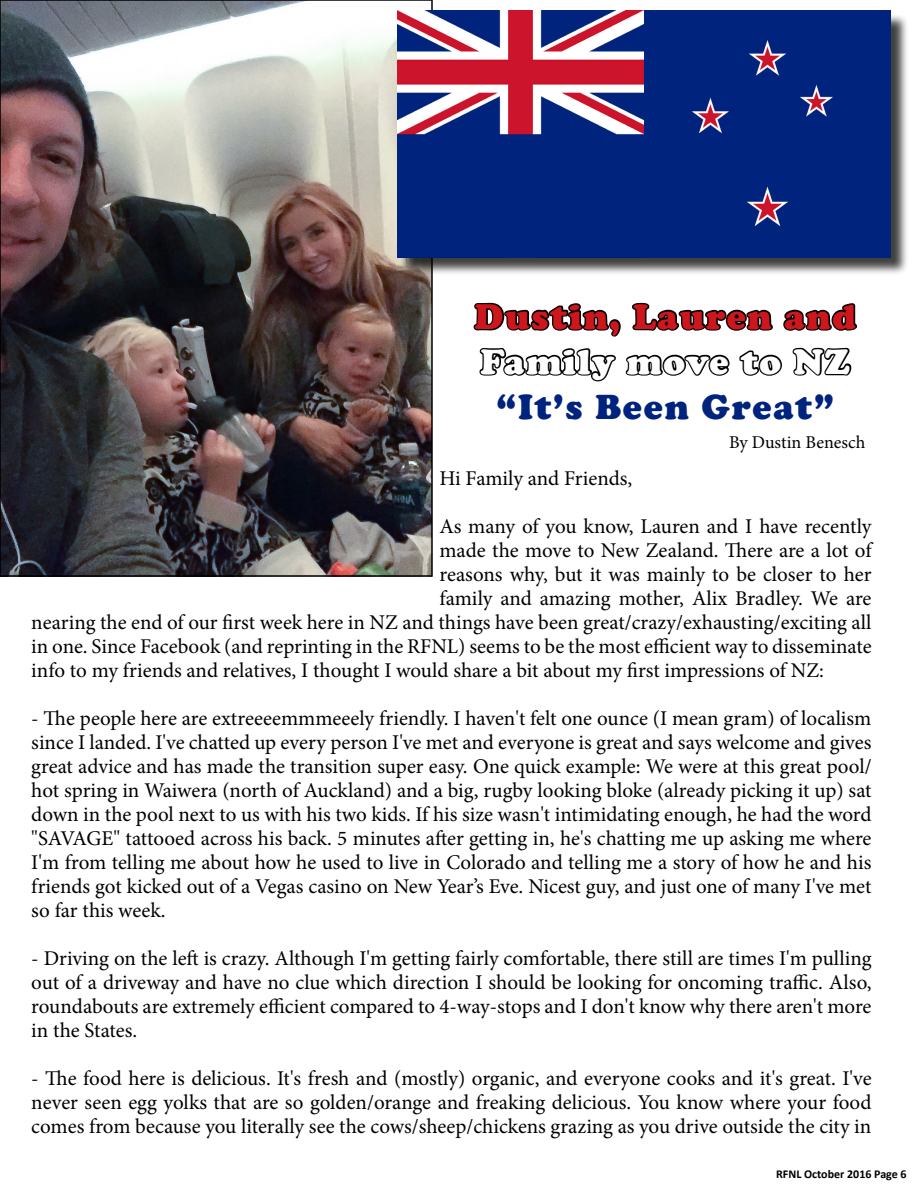
<style>
.page{position:relative;width:918px;height:1188px;background:#fff}
.page>*{position:absolute;margin:0;border:0;box-sizing:border-box;transform-origin:0 0}
.t1{font:900 36px "Cooper";letter-spacing:.05em;color:#ce161d}
.t2{font:900 36px "Cooper";letter-spacing:.05em;color:#00237d}
.t3{font:900 36px "Cooper";letter-spacing:.045em;color:#fff}
.t4{font:21px/24px "Minion Pro";letter-spacing:-.005em;color:#000;text-align:justify}
.t5{font:18px "Minion Pro";color:#000}
.t6{font:700 12px "Calibri";color:#000}
</style>
<div class="page">
<img style="left:3px;top:3px;width:427px;height:571px">
<div style="left:0;top:0;width:433px;height:577px;border:2px solid #000"></div>
<div style="left:399px;top:13px;width:510px;height:263px;background:#000;opacity:.75"></div>
<img style="left:397px;top:11px;width:494px;height:246px">
<svg style="left:471px;top:165px;width:388px;height:217px"></svg>
<h1 class="t1" style="left:475px;top:296px;width:383px">Dustin, Lauren and</h1>
<h1 class="t3" style="left:481px;top:341px;width:371px">Family move to NZ</h1>
<h1 class="t2" style="left:496px;top:386px;width:339px">“It’s Been Great”</h1>
<p class="t5" style="left:729px;top:431px;width:138px">By Dustin Benesch</p>
<p class="t4" style="left:440px;top:466px;width:194px">Hi Family and Friends,</p>
<p class="t4" style="left:440px;top:514px;width:434px">As many of you know, Lauren and I have recently</p>
<p class="t4" style="left:440px;top:538px;width:434px">made the move to New Zealand. There are a lot of</p>
<p class="t4" style="left:440px;top:562px;width:434px">reasons why, but it was mainly to be closer to her</p>
<p class="t4" style="left:440px;top:586px;width:434px">family and amazing mother, Alix Bradley. We are</p>
<p class="t4" style="left:31px;top:610px;width:842px">nearing the end of our first week here in NZ and things have been great/crazy/exhausting/exciting all</p>
<p class="t4" style="left:31px;top:634px;width:842px">in one. Since Facebook (and reprinting in the RFNL) seems to be the most efficient way to disseminate</p>
<p class="t4" style="left:31px;top:658px;width:794px">info to my friends and relatives, I thought I would share a bit about my first impressions of NZ:</p>
<p class="t4" style="left:31px;top:706px;width:842px">- The people here are extreeeemmmeeely friendly. I haven't felt one ounce (I mean gram) of localism since I landed. I've chatted up every person I've met and everyone is great and says welcome and gives great advice and has made the transition super easy. One quick example: We were at this great pool/ hot spring in Waiwera (north of Auckland) and a big, rugby looking bloke (already picking it up) sat down in the pool next to us with his two kids. If his size wasn't intimidating enough, he had the word "SAVAGE" tattooed across his back. 5 minutes after getting in, he's chatting me up asking me where I'm from telling me about how he used to live in Colorado and telling me a story of how he and his friends got kicked out of a Vegas casino on New Year’s Eve. Nicest guy, and just one of many I've met so far this week.</p>
<p class="t4" style="left:31px;top:946px;width:842px">- Driving on the left is crazy. Although I'm getting fairly comfortable, there still are times I'm pulling out of a driveway and have no clue which direction I should be looking for oncoming traffic. Also, roundabouts are extremely efficient compared to 4-way-stops and I don't know why there aren't more in the States.</p>
<p class="t4" style="left:31px;top:1066px;width:842px">- The food here is delicious. It's fresh and (mostly) organic, and everyone cooks and it's great. I've never seen egg yolks that are so golden/orange and freaking delicious. You know where your food comes from because you literally see the cows/sheep/chickens grazing as you drive outside the city in</p>
<p class="t6" style="left:776px;top:1166px;width:132px">RFNL October 2016 Page 6</p>
</div>
